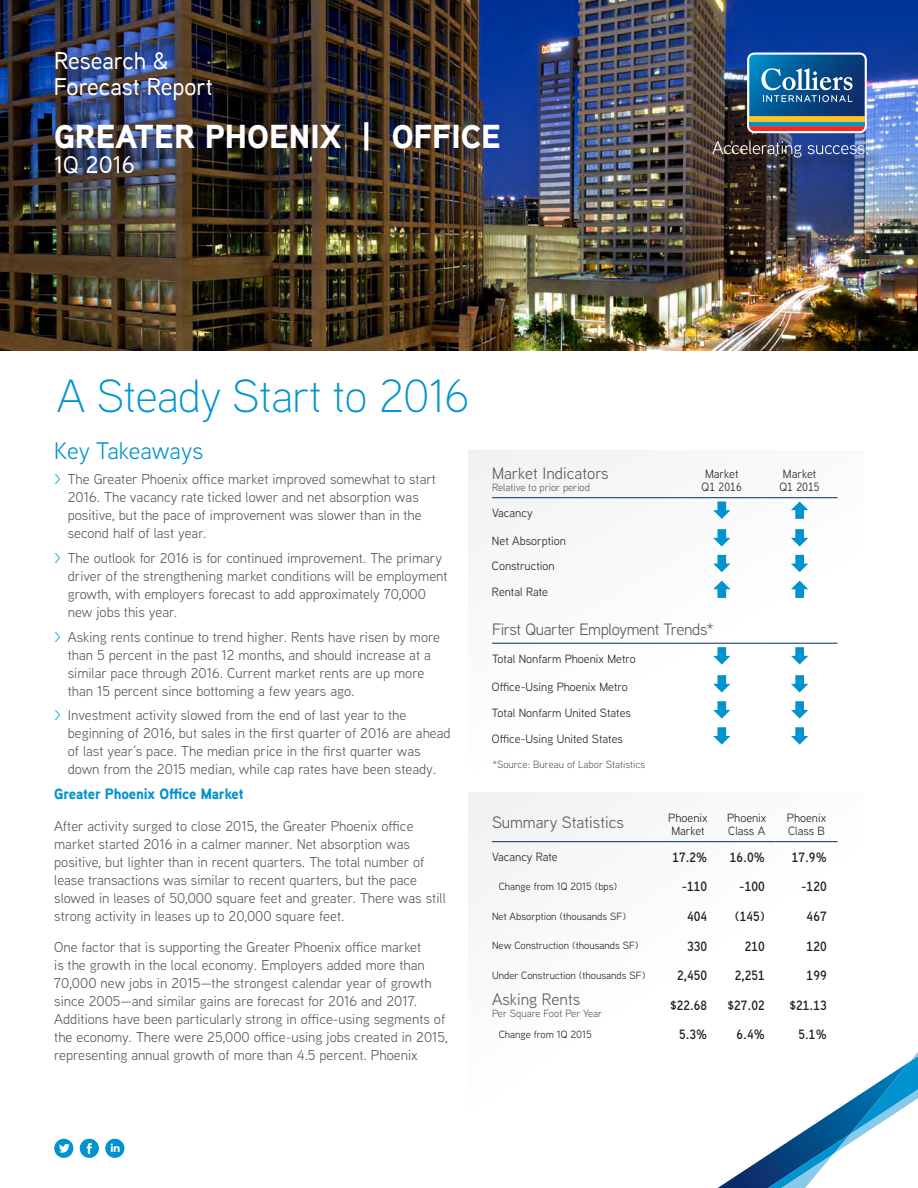
<style>
.page{position:relative;width:918px;height:1188px;background:#fff}
.page>*{position:absolute;margin:0;border:0;box-sizing:border-box;transform-origin:0 0}
.Headline_1{font:300 46.5px "Aaux Next";letter-spacing:-.01em;color:#0093d0}
.Title_Light{font:900 33px "Aaux Next";color:#fff}
.Document_Light{font:500 24px/25.5px "Aaux Next";color:#fff}
.Headline_2{font:24px "Aaux Next";color:#0093d0}
.Infographic_Header{font:16.5px "Aaux Next";color:#57585a}
.Infographic_Header-2{font:16.5px "Aaux Next";letter-spacing:-.025em;color:#57585a}
.Bullets{font:900 15px "Aaux Next";letter-spacing:-.01em;color:#0093d0}
.Body{font:14.25px/18px "Aaux Next";color:#57585a}
.Table_Body{font:600 13.5px "Aaux Next";color:#231f20}
.Table_Body-2{font:12px/13.5px "Aaux Next";color:#231f20}
.Table_Body-3{font:10.5px "Aaux Next";color:#231f20}
.Infographic_Header-3{font:10.5px "Aaux Next";color:#57585a}
.Caption_Chart_Image{font:10.5px "Aaux Next";color:#57585a}
.s1{color:#00a3d9}
</style>
<div class="page">
<svg style="left:864px;top:1052px;width:54px;height:82px"></svg>
<img style="left:0;top:0;width:918px;height:351px">
<div style="left:716px;top:145px;width:170px;height:31px;background:#231f20;opacity:.75"></div>
<img style="left:712px;top:141px;width:90px;height:17px">
<svg style="left:808px;top:145px;width:60px;height:9px"></svg>
<svg style="left:747px;top:52px;width:120px;height:81px;background:#4c7694"></svg>
<hr style="left:492px;top:841px;width:166px;height:1px;background:#092b6a">
<hr style="left:658px;top:841px;width:60px;height:1px;background:#092b6a">
<hr style="left:718px;top:841px;width:58px;height:1px;background:#092b6a">
<hr style="left:776px;top:841px;width:62px;height:1px;background:#092b6a">
<hr style="left:492px;top:497px;width:190px;height:1px;background:#092b6a">
<hr style="left:682px;top:497px;width:80px;height:1px;background:#092b6a">
<hr style="left:762px;top:497px;width:76px;height:1px;background:#092b6a">
<svg style="left:713px;top:502px;width:17px;height:17px"></svg>
<svg style="left:791px;top:502px;width:17px;height:17px"></svg>
<svg style="left:713px;top:529px;width:17px;height:18px"></svg>
<svg style="left:791px;top:529px;width:17px;height:18px"></svg>
<svg style="left:713px;top:555px;width:17px;height:17px"></svg>
<svg style="left:791px;top:555px;width:17px;height:17px"></svg>
<svg style="left:713px;top:581px;width:17px;height:17px"></svg>
<svg style="left:791px;top:581px;width:17px;height:17px"></svg>
<hr style="left:492px;top:643px;width:190px;height:1px;background:#092b6a">
<hr style="left:682px;top:643px;width:80px;height:1px;background:#092b6a">
<hr style="left:762px;top:643px;width:76px;height:1px;background:#092b6a">
<svg style="left:713px;top:647px;width:17px;height:18px"></svg>
<svg style="left:791px;top:647px;width:17px;height:18px"></svg>
<svg style="left:713px;top:675px;width:17px;height:18px"></svg>
<svg style="left:791px;top:675px;width:17px;height:18px"></svg>
<svg style="left:713px;top:701px;width:17px;height:18px"></svg>
<svg style="left:791px;top:701px;width:17px;height:18px"></svg>
<svg style="left:713px;top:727px;width:17px;height:18px"></svg>
<svg style="left:791px;top:727px;width:17px;height:18px"></svg>
<div style="left:80px;top:1139px;width:19px;height:19px;background:#0093d0;border-radius:50%"></div>
<svg style="left:87px;top:1143px;width:5px;height:11px"></svg>
<div style="left:105px;top:1139px;width:19px;height:19px;background:#0093d0;border-radius:50%"></div>
<svg style="left:111px;top:1144px;width:9px;height:8px"></svg>
<div style="left:54px;top:1139px;width:19px;height:19px;background:#0093d0;border-radius:50%"></div>
<svg style="left:59px;top:1144px;width:11px;height:9px"></svg>
<p class="Document_Light" style="left:54px;top:47px;width:161px">Research &amp;<br>Forecast Report</p>
<p class="Title_Light" style="left:54px;top:113px;width:449px">GREATER PHOENIX | OFFICE</p>
<p class="Document_Light" style="left:54px;top:152px;width:82px">1Q 2016</p>
<p class="Headline_1" style="left:57px;top:365px;width:414px">A Steady Start to 2016</p>
<p class="Headline_2" style="left:54px;top:435px;width:150px">Key Takeaways</p>
<p class="Body" style="left:68px;top:470px;width:370px;text-indent:-13px"><span class="s1">&gt;</span> The Greater Phoenix office market improved somewhat to start 2016. The vacancy rate ticked lower and net absorption was positive, but the pace of improvement was slower than in the second half of last year.</p>
<p class="Body" style="left:68px;top:548px;width:381px;text-indent:-13px"><span class="s1">&gt;</span> The outlook for 2016 is for continued improvement. The primary driver of the strengthening market conditions will be employment growth, with employers forecast to add approximately 70,000 new jobs this year.</p>
<p class="Body" style="left:68px;top:627px;width:374px;text-indent:-13px"><span class="s1">&gt;</span> Asking rents continue to trend higher. Rents have risen by more than 5 percent in the past 12 months, and should increase at a similar pace through 2016. Current market rents are up more than 15 percent since bottoming a few years ago.</p>
<p class="Body" style="left:68px;top:706px;width:385px;text-indent:-13px"><span class="s1">&gt;</span> Investment activity slowed from the end of last year to the beginning of 2016, but sales in the first quarter of 2016 are ahead of last year’s pace. The median price in the first quarter was down from the 2015 median, while cap rates have been steady.</p>
<p class="Bullets" style="left:54px;top:783px;width:191px">Greater Phoenix Office Market</p>
<p class="Body" style="left:54px;top:816px;width:393px">After activity surged to close 2015, the Greater Phoenix office market started 2016 in a calmer manner. Net absorption was positive, but lighter than in recent quarters. The total number of lease transactions was similar to recent quarters, but the pace slowed in leases of 50,000 square feet and greater. There was still strong activity in leases up to 20,000 square feet.</p>
<p class="Body" style="left:54px;top:938px;width:395px">One factor that is supporting the Greater Phoenix office market<br>is the growth in the local economy. Employers added more than 70,000 new jobs in 2015—the strongest calendar year of growth since 2005—and similar gains are forecast for 2016 and 2017.<br>Additions have been particularly strong in office-using segments of the economy. There were 25,000 office-using jobs created in 2015, representing annual growth of more than 4.5 percent. Phoenix</p>
<p class="Infographic_Header" style="left:492px;top:462px;width:118px">Market Indicators</p>
<p class="Caption_Chart_Image" style="left:492px;top:480px;width:100px">Relative to prior period</p>
<p class="Table_Body-2" style="left:705px;top:466px;width:35px">Market</p>
<p class="Table_Body-2" style="left:702px;top:480px;width:42px">Q1 2016</p>
<p class="Table_Body-2" style="left:492px;top:506px;width:42px">Vacancy</p>
<p class="Table_Body-2" style="left:492px;top:533px;width:75px">Net Absorption</p>
<p class="Table_Body-2" style="left:492px;top:559px;width:64px">Construction</p>
<p class="Table_Body-2" style="left:492px;top:585px;width:58px">Rental Rate</p>
<p class="Infographic_Header-2" style="left:492px;top:618px;width:223px">First Quarter Employment Trends*</p>
<p class="Table_Body-2" style="left:492px;top:651px;width:145px">Total Nonfarm Phoenix Metro</p>
<p class="Table_Body-2" style="left:492px;top:679px;width:137px">Office-Using Phoenix Metro</p>
<p class="Table_Body-2" style="left:492px;top:705px;width:140px">Total Nonfarm United States</p>
<p class="Table_Body-2" style="left:492px;top:731px;width:132px">Office-Using United States</p>
<p class="Infographic_Header-3" style="left:492px;top:757px;width:154px">*Source: Bureau of Labor Statistics</p>
<p class="Table_Body-2" style="left:779px;top:466px;width:42px">Market<br>Q1 2015</p>
<p class="Infographic_Header" style="left:492px;top:811px;width:134px">Summary Statistics</p>
<p class="Table_Body-2" style="left:668px;top:810px;width:41px">Phoenix<br>Market</p>
<p class="Table_Body-2" style="left:727px;top:810px;width:41px">Phoenix<br>Class A</p>
<p class="Table_Body-2" style="left:787px;top:810px;width:41px">Phoenix</p>
<p class="Table_Body-2" style="left:788px;top:824px;width:38px">Class B</p>
<p class="Table_Body-2" style="left:492px;top:850px;width:67px">Vacancy Rate</p>
<p class="Table_Body" style="left:672px;top:848px;width:36px">17.2%</p>
<p class="Table_Body" style="left:730px;top:848px;width:36px">16.0%</p>
<p class="Table_Body" style="left:792px;top:848px;width:36px">17.9%</p>
<p class="Table_Body-3" style="left:499px;top:879px;width:120px">Change from 1Q 2015 (bps)</p>
<p class="Table_Body" style="left:682px;top:877px;width:27px">-110</p>
<p class="Table_Body" style="left:739px;top:877px;width:27px">-100</p>
<p class="Table_Body" style="left:801px;top:877px;width:27px">-120</p>
<p class="Table_Body-3" style="left:492px;top:909px;width:135px">Net Absorption (thousands SF)</p>
<p class="Table_Body" style="left:687px;top:907px;width:22px">404</p>
<p class="Table_Body" style="left:735px;top:907px;width:32px">(145)</p>
<p class="Table_Body" style="left:807px;top:907px;width:22px">467</p>
<p class="Table_Body-3" style="left:492px;top:939px;width:148px">New Construction (thousands SF)</p>
<p class="Table_Body" style="left:687px;top:936px;width:22px">330</p>
<p class="Table_Body" style="left:745px;top:936px;width:22px">210</p>
<p class="Table_Body" style="left:807px;top:936px;width:22px">120</p>
<p class="Table_Body-3" style="left:492px;top:968px;width:155px">Under Construction (thousands SF)</p>
<p class="Table_Body" style="left:677px;top:966px;width:32px">2,450</p>
<p class="Table_Body" style="left:735px;top:966px;width:32px">2,251</p>
<p class="Table_Body" style="left:807px;top:966px;width:22px">199</p>
<p class="Infographic_Header" style="left:492px;top:988px;width:90px">Asking Rents</p>
<p class="Infographic_Header-3" style="left:492px;top:1006px;width:112px">Per Square Foot Per Year</p>
<p class="Table_Body" style="left:670px;top:996px;width:39px">$22.68</p>
<p class="Table_Body" style="left:728px;top:996px;width:39px">$27.02</p>
<p class="Table_Body" style="left:790px;top:996px;width:39px">$21.13</p>
<p class="Table_Body-3" style="left:499px;top:1028px;width:95px">Change from 1Q 2015</p>
<p class="Table_Body" style="left:679px;top:1025px;width:30px">5.3%</p>
<p class="Table_Body" style="left:737px;top:1025px;width:30px">6.4%</p>
<p class="Table_Body" style="left:799px;top:1025px;width:30px">5.1%</p>
</div>
